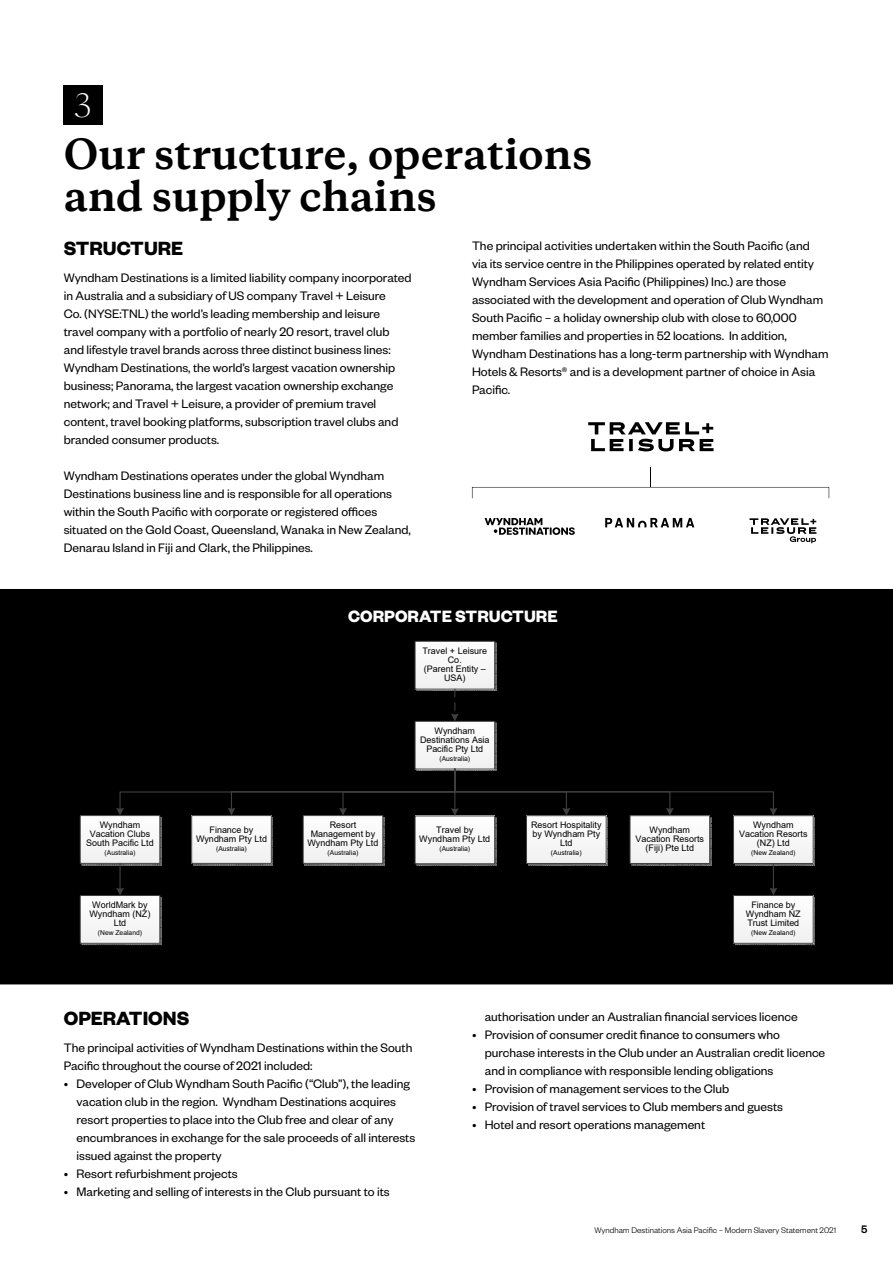
<style>
.page{position:relative;width:893px;height:1263px;background:#fff}
.page>*{position:absolute;margin:0;border:0;box-sizing:border-box;transform-origin:0 0}
.t1{font:700 39px/42px "Copernicus";color:#000}
.t2{font:300 32.4px "Sang Bleu Sans";color:#fff}
.t3{font:700 21px "Founders Grotesk";color:#000}
.t4{font:700 18px "Founders Grotesk";color:#fff}
.t5{font:13.5px/18px "Founders Grotesk";color:#000}
.t6{font:500 12px "Founders Grotesk";color:#000}
.t7{font:9px/9px "Arial";color:#000;text-align:center}
.t8{font:300 9px "Founders Grotesk";color:#000}
.t9{font:6.75px "Arial";color:#000}
</style>
<div class="page">
<div style="left:64px;top:85px;width:39px;height:39px;background:#000"></div>
<svg style="left:588px;top:422px;width:125px;height:29px"></svg>
<svg style="left:485px;top:518px;width:90px;height:17px"></svg>
<svg style="left:605px;top:518px;width:89px;height:9px"></svg>
<svg style="left:749px;top:518px;width:67px;height:25px"></svg>
<svg style="left:472px;top:468px;width:357px;height:30px"></svg>
<div style="left:1px;top:590px;width:891px;height:394px;background:#000"></div>
<div style="left:0;top:589px;width:893px;height:395px;border:2px solid #000"></div>
<div style="left:415px;top:721px;width:80px;height:48px;background:#f8f8f8"></div>
<div style="left:415px;top:721px;width:80px;height:48px;border:1px solid #404040"></div>
<img style="left:82px;top:817px;width:80px;height:48px">
<div style="left:80px;top:815px;width:80px;height:48px;background:#f8f8f8"></div>
<div style="left:80px;top:815px;width:80px;height:48px;border:1px solid #404040"></div>
<img style="left:305px;top:817px;width:80px;height:48px">
<svg style="left:379px;top:863px;width:6px;height:2px"></svg>
<div style="left:303px;top:815px;width:80px;height:48px;background:#f8f8f8"></div>
<div style="left:303px;top:815px;width:80px;height:48px;border:1px solid #404040"></div>
<img style="left:416px;top:817px;width:80px;height:48px">
<div style="left:415px;top:816px;width:80px;height:48px;background:#f8f8f8"></div>
<div style="left:415px;top:816px;width:80px;height:48px;border:1px solid #404040"></div>
<img style="left:528px;top:817px;width:80px;height:48px">
<div style="left:526px;top:816px;width:80px;height:47px;background:#f8f8f8"></div>
<div style="left:526px;top:815px;width:80px;height:49px;border:1px solid #404040"></div>
<img style="left:735px;top:817px;width:80px;height:48px">
<div style="left:733px;top:816px;width:80px;height:47px;background:#f8f8f8"></div>
<div style="left:733px;top:815px;width:80px;height:49px;border:1px solid #404040"></div>
<img style="left:82px;top:897px;width:80px;height:48px">
<div style="left:80px;top:895px;width:80px;height:48px;background:#f8f8f8"></div>
<div style="left:80px;top:895px;width:80px;height:48px;border:1px solid #404040"></div>
<img style="left:193px;top:817px;width:80px;height:48px">
<div style="left:192px;top:815px;width:79px;height:48px;background:#f7f7f7"></div>
<img style="left:735px;top:897px;width:80px;height:48px">
<div style="left:733px;top:895px;width:80px;height:48px;background:#f8f8f8"></div>
<div style="left:733px;top:895px;width:80px;height:48px;border:1px solid #404040"></div>
<hr style="left:119px;top:863px;width:2px;height:26px;background:#404040">
<svg style="left:116px;top:888px;width:8px;height:7px"></svg>
<svg style="left:769px;top:863px;width:8px;height:32px"></svg>
<img style="left:416px;top:643px;width:80px;height:48px">
<div style="left:415px;top:641px;width:80px;height:48px;background:#f7f7f7"></div>
<div style="left:415px;top:641px;width:80px;height:48px;border:1px solid #404040"></div>
<svg style="left:451px;top:688px;width:8px;height:33px"></svg>
<img style="left:631px;top:817px;width:80px;height:48px">
<div style="left:630px;top:816px;width:80px;height:47px;background:#f8f8f8"></div>
<div style="left:630px;top:815px;width:80px;height:49px;border:1px solid #404040"></div>
<svg style="left:116px;top:768px;width:661px;height:48px"></svg>
<h2 class="t2" style="left:75px;top:84px;width:19px">3</h2>
<h1 class="t1" style="left:64px;top:134px;width:530px">Our structure, operations and supply chains</h1>
<h3 class="t3" style="left:64px;top:235px;width:121px">STRUCTURE</h3>
<p class="t5" style="left:64px;top:268px;width:349px">Wyndham Destinations is a limited liability company incorporated in Australia and a subsidiary of US company Travel + Leisure<br>Co. (NYSE:TNL) the world’s leading membership and leisure travel company with a portfolio of nearly 20 resort, travel club and lifestyle travel brands across three distinct business lines:<br>Wyndham Destinations, the world’s largest vacation ownership business; Panorama, the largest vacation ownership exchange network; and Travel + Leisure, a provider of premium travel content, travel booking platforms, subscription travel clubs and branded consumer products.</p>
<p class="t5" style="left:64px;top:466px;width:349px">Wyndham Destinations operates under the global Wyndham Destinations business line and is responsible for all operations within the South Pacific with corporate or registered offices situated on the Gold Coast, Queensland, Wanaka in New Zealand, Denarau Island in Fiji and Clark, the Philippines.</p>
<p class="t5" style="left:472px;top:236px;width:358px">The principal activities undertaken within the South Pacific (and via its service centre in the Philippines operated by related entity Wyndham Services Asia Pacific (Philippines) Inc.) are those associated with the development and operation of Club Wyndham South Pacific – a holiday ownership club with close to 60,000 member families and properties in 52 locations. In addition, Wyndham Destinations has a long-term partnership with Wyndham Hotels &amp; Resorts® and is a development partner of choice in Asia Pacific.</p>
<h3 class="t4" style="left:348px;top:604px;width:211px">CORPORATE STRUCTURE</h3>
<p class="t7" style="left:422px;top:646px;width:66px">Travel + Leisure<br>Co.<br>(Parent Entity –<br>USA)</p>
<p class="t7" style="left:86px;top:820px;width:69px">Wyndham<br>Vacation Clubs<br>South Pacific Ltd</p>
<p class="t9" style="left:105px;top:848px;width:32px">(Australia)</p>
<p class="t7" style="left:90px;top:900px;width:62px">WorldMark by<br>Wyndham (NZ)<br>Ltd</p>
<p class="t9" style="left:98px;top:928px;width:46px">(New Zealand)</p>
<p class="t7" style="left:196px;top:825px;width:72px">Finance by<br>Wyndham Pty Ltd</p>
<p class="t9" style="left:216px;top:844px;width:32px">(Australia)</p>
<p class="t7" style="left:307px;top:820px;width:72px">Resort<br>Management by<br>Wyndham Pty Ltd</p>
<p class="t9" style="left:328px;top:848px;width:32px">(Australia)</p>
<p class="t7" style="left:420px;top:726px;width:71px">Wyndham<br>Destinations Asia<br>Pacific Pty Ltd</p>
<p class="t9" style="left:439px;top:754px;width:32px">(Australia)</p>
<p class="t7" style="left:419px;top:825px;width:72px">Travel by<br>Wyndham Pty Ltd</p>
<p class="t9" style="left:439px;top:844px;width:32px">(Australia)</p>
<p class="t7" style="left:531px;top:820px;width:72px">Resort Hospitality by Wyndham Pty<br>Ltd</p>
<p class="t9" style="left:551px;top:848px;width:32px">(Australia)</p>
<p class="t7" style="left:636px;top:825px;width:70px">Wyndham<br>Vacation Resorts (Fiji) Pte Ltd</p>
<p class="t7" style="left:739px;top:820px;width:70px">Wyndham<br>Vacation Resorts (NZ) Ltd</p>
<p class="t9" style="left:751px;top:848px;width:46px">(New Zealand)</p>
<p class="t7" style="left:746px;top:900px;width:56px">Finance by<br>Wyndham NZ<br>Trust Limited</p>
<p class="t9" style="left:751px;top:928px;width:46px">(New Zealand)</p>
<h3 class="t3" style="left:64px;top:1005px;width:127px">OPERATIONS</h3>
<p class="t5" style="left:64px;top:1038px;width:350px">The principal activities of Wyndham Destinations within the South<br>Pacific throughout the course of 2021 included:</p>
<p class="t5" style="left:77px;top:1074px;width:340px;text-indent:-13px">• Developer of Club Wyndham South Pacific (“Club”), the leading vacation club in the region. Wyndham Destinations acquires resort properties to place into the Club free and clear of any encumbrances in exchange for the sale proceeds of all interests issued against the property</p>
<p class="t5" style="left:64px;top:1164px;width:175px">• Resort refurbishment projects</p>
<p class="t5" style="left:64px;top:1182px;width:327px">• Marketing and selling of interests in the Club pursuant to its</p>
<p class="t5" style="left:485px;top:1006px;width:314px">authorisation under an Australian financial services licence</p>
<p class="t5" style="left:485px;top:1024px;width:342px;text-indent:-13px">• Provision of consumer credit finance to consumers who purchase interests in the Club under an Australian credit licence and in compliance with responsible lending obligations</p>
<p class="t5" style="left:472px;top:1078px;width:259px">• Provision of management services to the Club</p>
<p class="t5" style="left:472px;top:1096px;width:313px">• Provision of travel services to Club members and guests</p>
<p class="t5" style="left:472px;top:1114px;width:235px">• Hotel and resort operations management</p>
<p class="t8" style="left:594px;top:1224px;width:243px">Wyndham Destinations Asia Pacific – Modern Slavery Statement 2021</p>
<p class="t6" style="left:861px;top:1222px;width:8px">5</p>
</div>
